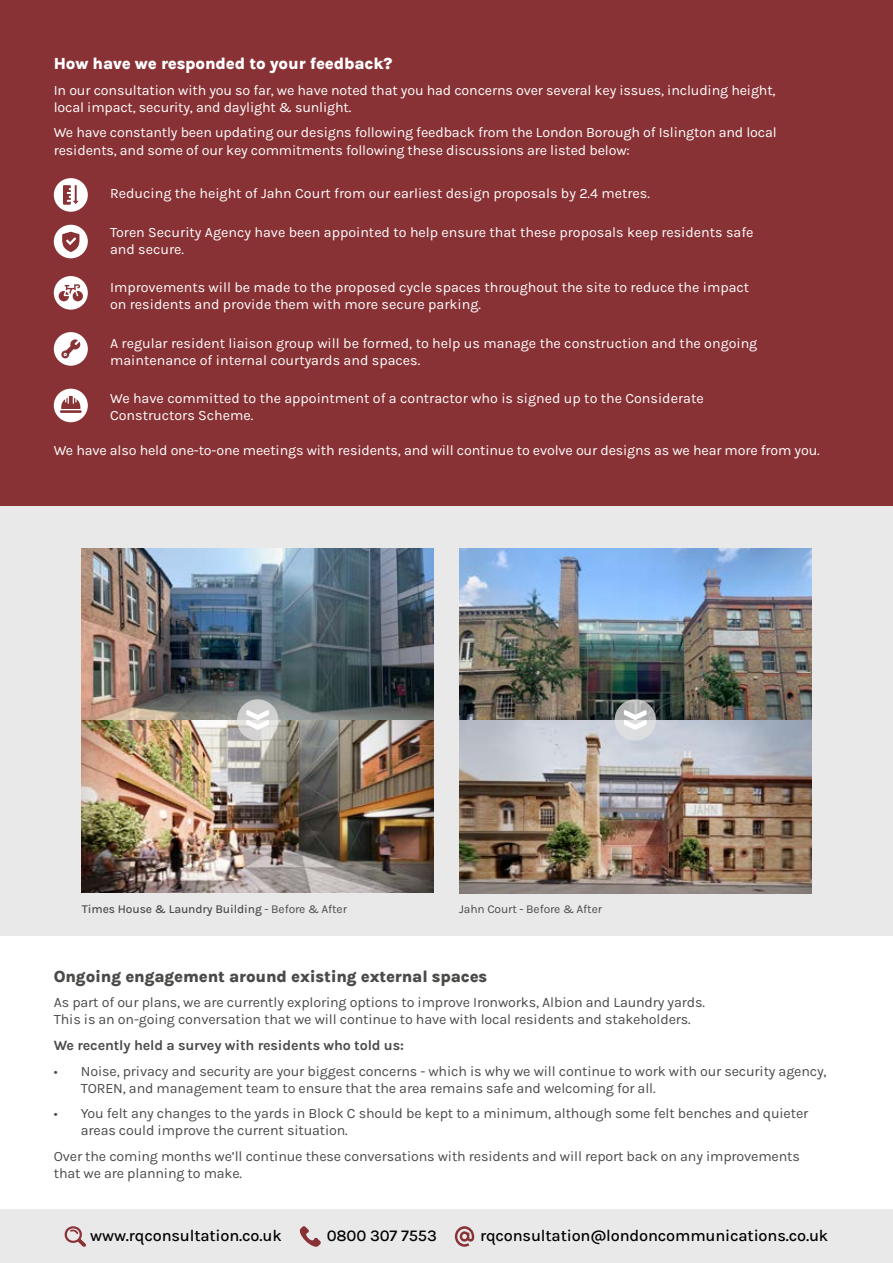
<style>
.page{position:relative;width:893px;height:1263px;background:#fff}
.page>*{position:absolute;margin:0;border:0;box-sizing:border-box;transform-origin:0 0}
.t1{font:800 16.5px "Karla";letter-spacing:-.01em;color:#4a4a49}
.t2{font:800 16.5px "Karla";letter-spacing:-.01em;color:#fff}
.t3{font:500 16.35px "Karla";letter-spacing:-.01em;color:#000}
.t4{font:14.25px/17.1px "Karla";color:#fff}
.t5{font:14.25px/17.1px "Karla";letter-spacing:-.01em;color:#4a4a49}
.t6{font:700 14.25px "Karla";letter-spacing:-.01em;color:#4a4a49}
.t7{font:500 12px "Karla";letter-spacing:-.01em;color:#4a4a49}
.t8{font:12px "Karla";letter-spacing:-.01em;color:#4a4a49}
.s1{font-weight:400}
</style>
<div class="page">
<div style="left:0;top:491px;width:893px;height:445px;background:#e9e9e9"></div>
<div style="left:0;top:0;width:893px;height:506px;background:#893236"></div>
<img style="left:82px;top:548px;width:352px;height:344px">
<img style="left:459px;top:548px;width:352px;height:345px">
<div style="left:54px;top:178px;width:34px;height:34px;background:#fff;border-radius:50%"></div>
<div style="left:54px;top:225px;width:34px;height:33px;background:#fff;border-radius:50%"></div>
<div style="left:54px;top:276px;width:34px;height:34px;background:#fff;border-radius:50%"></div>
<div style="left:54px;top:332px;width:34px;height:34px;background:#fff;border-radius:50%"></div>
<div style="left:54px;top:389px;width:34px;height:33px;background:#fff;border-radius:50%"></div>
<hr style="left:60px;top:410px;width:22px;height:3px;background:#893236">
<svg style="left:61px;top:396px;width:19px;height:13px"></svg>
<svg style="left:62px;top:232px;width:18px;height:20px"></svg>
<svg style="left:63px;top:185px;width:16px;height:20px"></svg>
<svg style="left:61px;top:339px;width:20px;height:20px"></svg>
<svg style="left:59px;top:284px;width:24px;height:17px"></svg>
<svg style="left:237px;top:699px;width:41px;height:42px"></svg>
<svg style="left:615px;top:699px;width:41px;height:42px"></svg>
<svg style="left:246px;top:710px;width:23px;height:20px"></svg>
<svg style="left:624px;top:710px;width:23px;height:20px"></svg>
<div style="left:0;top:1209px;width:893px;height:54px;background:#e9e9e9"></div>
<svg style="left:299px;top:1226px;width:22px;height:21px"></svg>
<svg style="left:455px;top:1226px;width:19px;height:21px"></svg>
<svg style="left:64px;top:1226px;width:22px;height:21px"></svg>
<p class="t2" style="left:54px;top:53px;width:340px">How have we responded to your feedback?</p>
<p class="t4" style="left:54px;top:81px;width:723px">In our consultation with you so far, we have noted that you had concerns over several key issues, including height, local impact, security, and daylight &amp; sunlight.</p>
<p class="t4" style="left:54px;top:124px;width:724px">We have constantly been updating our designs following feedback from the London Borough of Islington and local residents, and some of our key commitments following these discussions are listed below:</p>
<p class="t4" style="left:110px;top:184px;width:541px">Reducing the height of Jahn Court from our earliest design proposals by 2.4 metres.</p>
<p class="t4" style="left:110px;top:223px;width:645px">Toren Security Agency have been appointed to help ensure that these proposals keep residents safe and secure.</p>
<p class="t4" style="left:110px;top:278px;width:641px">Improvements will be made to the proposed cycle spaces throughout the site to reduce the impact on residents and provide them with more secure parking.</p>
<p class="t4" style="left:110px;top:334px;width:649px">A regular resident liaison group will be formed, to help us manage the construction and the ongoing maintenance of internal courtyards and spaces.</p>
<p class="t4" style="left:110px;top:389px;width:595px">We have committed to the appointment of a contractor who is signed up to the Considerate<br>Constructors Scheme.</p>
<p class="t4" style="left:54px;top:441px;width:767px">We have also held one-to-one meetings with residents, and will continue to evolve our designs as we hear more from you.</p>
<p class="t7" style="left:82px;top:901px;width:267px">Times House &amp; Laundry Building <span class="s1">- Before &amp; After</span></p>
<p class="t8" style="left:459px;top:901px;width:144px">Jahn Court - Before &amp; After</p>
<p class="t1" style="left:54px;top:965px;width:435px">Ongoing engagement around existing external spaces</p>
<p class="t5" style="left:54px;top:993px;width:653px">As part of our plans, we are currently exploring options to improve Ironworks, Albion and Laundry yards.<br>This is an on-going conversation that we will continue to have with local residents and stakeholders.</p>
<p class="t6" style="left:54px;top:1036px;width:352px">We recently held a survey with residents who told us:</p>
<p class="t5" style="left:81px;top:1062px;width:747px;text-indent:-27px">• Noise, privacy and security are your biggest concerns - which is why we will continue to work with our security agency,<br>TOREN, and management team to ensure that the area remains safe and welcoming for all.</p>
<p class="t5" style="left:81px;top:1104px;width:729px;text-indent:-27px">• You felt any changes to the yards in Block C should be kept to a minimum, although some felt benches and quieter areas could improve the current situation.</p>
<p class="t5" style="left:54px;top:1147px;width:748px">Over the coming months we’ll continue these conversations with residents and will report back on any improvements that we are planning to make.</p>
<p class="t3" style="left:90px;top:1225px;width:193px">www.rqconsultation.co.uk</p>
<p class="t3" style="left:327px;top:1225px;width:112px">0800 307 7553</p>
<p class="t3" style="left:480px;top:1225px;width:350px">rqconsultation@londoncommunications.co.uk</p>
</div>
